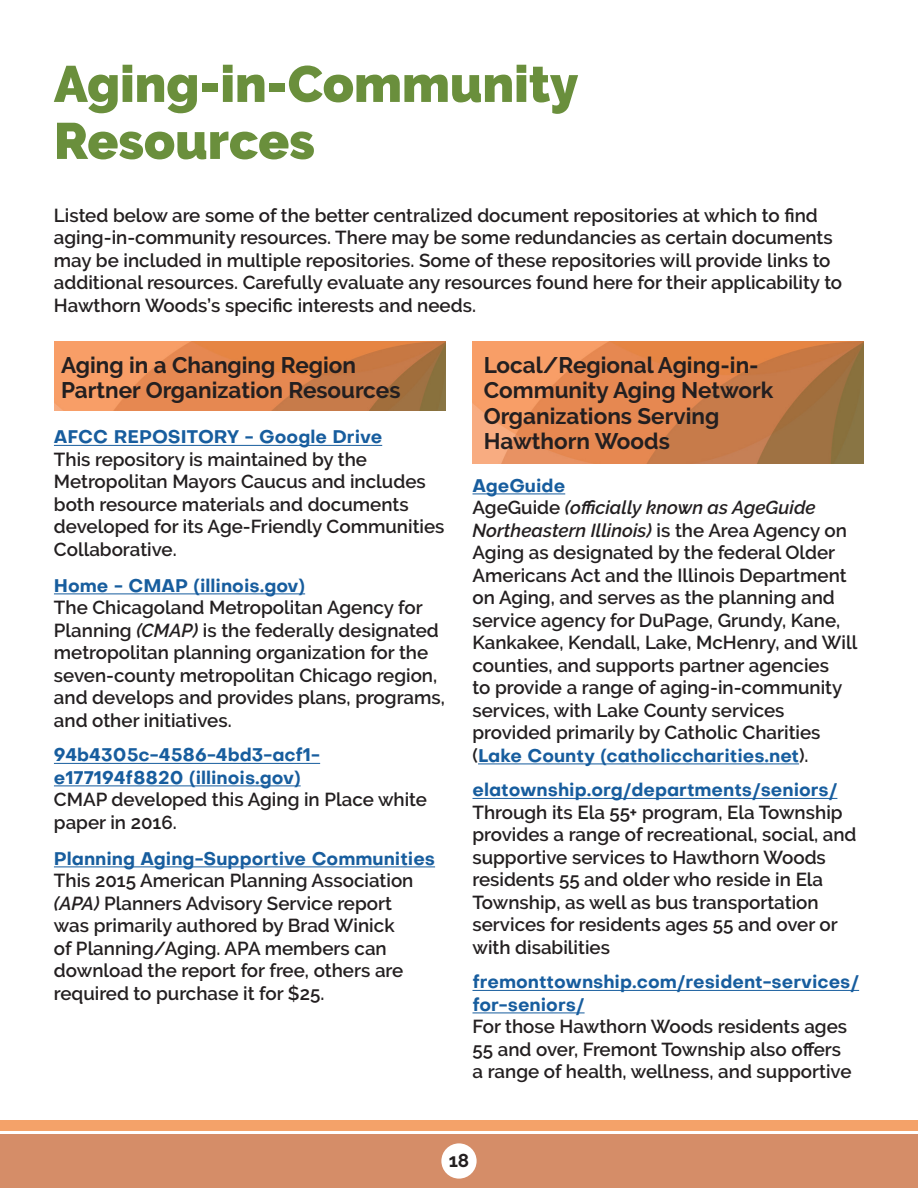
<style>
.page{position:relative;width:918px;height:1188px;background:#fff}
.page>*{position:absolute;margin:0;border:0;box-sizing:border-box;transform-origin:0 0}
.t1{font:900 51px/57px "Raleway";color:#6a8f3c}
.header1{font:700 22.5px/25.5px "Raleway";color:#231f20}
.header2{font:600 18.75px/22.5px "Raleway";color:#231f20}
.t2{font:700 18.75px "Raleway";color:#231f20}
.header2-2{font:700 18px/22.5px "Objectivity";color:#175d9e}
.s1{font-style:italic}
.s2{font-family:"Raleway";font-weight:600;font-size:18.75px;color:#231f20}
</style>
<div class="page">
<div style="left:0;top:1134px;width:918px;height:54px;background:#d58d68"></div>
<div style="left:0;top:1120px;width:918px;height:11px;background:#f4a269"></div>
<div style="left:441px;top:1143px;width:36px;height:36px;background:#fff;border-radius:50%"></div>
<hr style="left:54px;top:445px;width:328px;height:1px;background:#175d9e">
<hr style="left:54px;top:593px;width:251px;height:1px;background:#175d9e">
<hr style="left:54px;top:763px;width:266px;height:1px;background:#175d9e">
<hr style="left:54px;top:785px;width:247px;height:1px;background:#175d9e">
<hr style="left:54px;top:866px;width:381px;height:1px;background:#175d9e">
<hr style="left:472px;top:493px;width:93px;height:1px;background:#175d9e">
<hr style="left:478px;top:763px;width:321px;height:1px;background:#175d9e">
<hr style="left:472px;top:798px;width:365px;height:1px;background:#175d9e">
<hr style="left:472px;top:990px;width:387px;height:1px;background:#175d9e">
<hr style="left:472px;top:1012px;width:113px;height:1px;background:#175d9e">
<img style="left:54px;top:342px;width:392px;height:68px">
<img style="left:472px;top:342px;width:392px;height:121px">
<p class="t1" style="left:54px;top:56px;width:526px">Aging-in-Community<br>Resources</p>
<p class="header2" style="left:54px;top:204px;width:790px">Listed below are some of the better centralized document repositories at which to find aging-in-community resources. There may be some redundancies as certain documents may be included in multiple repositories. Some of these repositories will provide links to additional resources. Carefully evaluate any resources found here for their applicability to Hawthorn Woods’s specific interests and needs.</p>
<p class="header1" style="left:61px;top:352px;width:341px">Aging in a Changing Region<br>Partner Organization Resources</p>
<p class="header1" style="left:484px;top:352px;width:291px">Local/Regional Aging-in-<br>Community Aging Network<br>Organizations Serving<br>Hawthorn Woods</p>
<p class="header2-2" style="left:54px;top:425px;width:330px">AFCC REPOSITORY - Google Drive</p>
<p class="header2" style="left:54px;top:448px;width:392px">This repository is maintained by the Metropolitan Mayors Caucus and includes both resource materials and documents developed for its Age-Friendly Communities Collaborative.</p>
<p class="header2-2" style="left:54px;top:574px;width:253px">Home - CMAP (illinois.gov)</p>
<p class="header2" style="left:54px;top:596px;width:393px">The Chicagoland Metropolitan Agency for Planning <span class="s1">(CMAP)</span> is the federally designated metropolitan planning organization for the seven-county metropolitan Chicago region, and develops and provides plans, programs, and other initiatives.</p>
<p class="header2-2" style="left:54px;top:743px;width:268px">94b4305c-4586-4bd3-acf1- e177194f8820 (illinois.gov)</p>
<p class="header2" style="left:54px;top:788px;width:375px">CMAP developed this Aging in Place white paper in 2016.</p>
<p class="header2-2" style="left:54px;top:847px;width:383px">Planning Aging-Supportive Communities</p>
<p class="header2" style="left:54px;top:869px;width:361px">This 2015 American Planning Association <span class="s1">(APA)</span> Planners Advisory Service report was primarily authored by Brad Winick of Planning/Aging. APA members can download the report for free, others are required to purchase it for $25.</p>
<p class="header2-2" style="left:472px;top:474px;width:94px">AgeGuide</p>
<p class="header2" style="left:472px;top:496px;width:386px">AgeGuide <span class="s1">(officially known as AgeGuide Northeastern Illinois)</span> is the Area Agency on Aging as designated by the federal Older Americans Act and the Illinois Department on Aging, and serves as the planning and service agency for DuPage, Grundy, Kane, Kankakee, Kendall, Lake, McHenry, and Will counties, and supports partner agencies<br>to provide a range of aging-in-community services, with Lake County services provided primarily by Catholic Charities</p>
<p class="header2-2" style="left:472px;top:744px;width:338px"><span class="s2">(</span>Lake County (catholiccharities.net<span class="s2">).</span></p>
<p class="header2-2" style="left:472px;top:778px;width:366px">elatownship.org/departments/seniors/</p>
<p class="header2" style="left:472px;top:801px;width:386px">Through its Ela 55+ program, Ela Township provides a range of recreational, social, and supportive services to Hawthorn Woods residents 55 and older who reside in Ela Township, as well as bus transportation services for residents ages 55 and over or with disabilities</p>
<p class="header2-2" style="left:472px;top:970px;width:388px">fremonttownship.com/resident-services/ for-seniors/</p>
<p class="header2" style="left:472px;top:1015px;width:381px">For those Hawthorn Woods residents ages<br>55 and over, Fremont Township also offers a range of health, wellness, and supportive</p>
<p class="t2" style="left:449px;top:1149px;width:22px">18</p>
</div>
